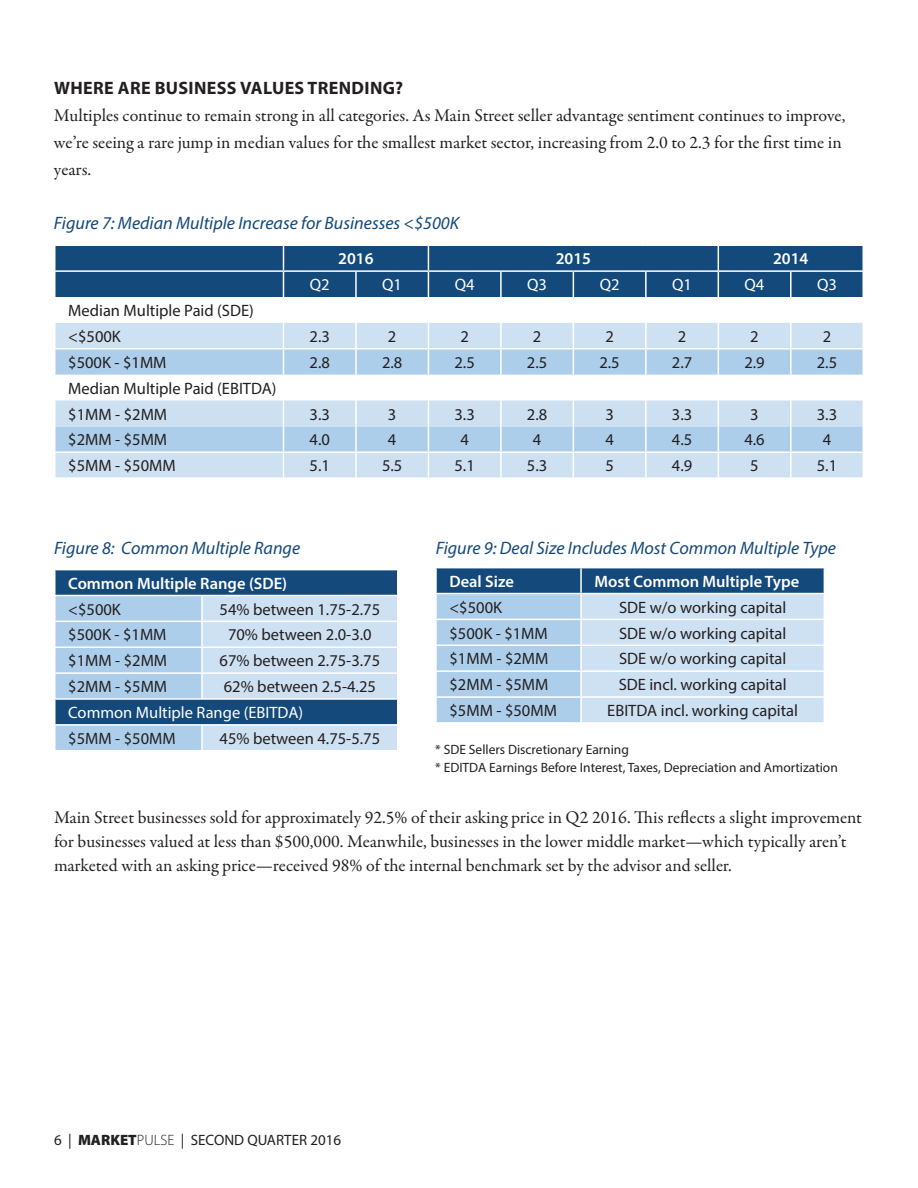
<style>
.page{position:relative;width:918px;height:1188px;background:#fff}
.page>*{position:absolute;margin:0;border:0;box-sizing:border-box;transform-origin:0 0}
.body{font:18px/27px "Garamond Premr Pro";letter-spacing:-.005em;color:#231f20}
.figure_header{font:italic 18px "Myriad Pro";color:#14497b}
.subhead{font:700 18px "Myriad Pro";letter-spacing:.02em;color:#231f20}
.table_text{font:16.5px "Myriad Pro";color:#231f20}
.table_text-2{font:600 16.5px "Myriad Pro";color:#fff}
.table_text-3{font:16.5px "Myriad Pro";color:#fff}
.t1{font:15px "Myriad Pro";color:#231f20}
.table_text-4{font:13.5px "Myriad Pro";color:#231f20}
.s1{font-weight:900}
.s2{font-weight:300}
</style>
<div class="page">
<div style="left:56px;top:323px;width:806px;height:25px;background:#cee1f3"></div>
<svg style="left:56px;top:349px;width:806px;height:26px;background:#afcfeb"></svg>
<svg style="left:55px;top:245px;width:808px;height:52px;background:#225483"></svg>
<hr style="left:791px;top:270px;width:73px;height:2px;background:#fff">
<hr style="left:790px;top:272px;width:2px;height:25px;background:#fff">
<hr style="left:862px;top:272px;width:2px;height:25px;background:#fff">
<hr style="left:355px;top:323px;width:2px;height:25px;background:#fff">
<hr style="left:500px;top:323px;width:2px;height:25px;background:#fff">
<hr style="left:645px;top:323px;width:2px;height:25px;background:#fff">
<hr style="left:790px;top:323px;width:2px;height:25px;background:#fff">
<svg style="left:283px;top:323px;width:1px;height:52px"></svg>
<hr style="left:355px;top:349px;width:2px;height:26px;background:#fff">
<svg style="left:428px;top:323px;width:1px;height:52px"></svg>
<hr style="left:500px;top:349px;width:2px;height:26px;background:#fff">
<svg style="left:573px;top:323px;width:1px;height:52px"></svg>
<hr style="left:645px;top:349px;width:2px;height:26px;background:#fff">
<svg style="left:718px;top:323px;width:1px;height:52px"></svg>
<hr style="left:790px;top:349px;width:2px;height:26px;background:#fff">
<svg style="left:55px;top:400px;width:808px;height:77px;background:#c4dbf0"></svg>
<hr style="left:791px;top:451px;width:73px;height:2px;background:#fff">
<hr style="left:790px;top:453px;width:2px;height:24px;background:#fff">
<hr style="left:862px;top:453px;width:2px;height:24px;background:#fff">
<svg style="left:56px;top:570px;width:341px;height:25px;background:#194d7e"></svg>
<svg style="left:56px;top:596px;width:341px;height:154px;background:#a3c1dc"></svg>
<hr style="left:201px;top:596px;width:2px;height:25px;background:#fff">
<hr style="left:54px;top:621px;width:148px;height:1px;background:#fff">
<hr style="left:202px;top:621px;width:197px;height:1px;background:#fff">
<hr style="left:201px;top:622px;width:2px;height:24px;background:#fff">
<hr style="left:54px;top:646px;width:148px;height:2px;background:#fff">
<hr style="left:202px;top:646px;width:197px;height:2px;background:#fff">
<hr style="left:201px;top:648px;width:2px;height:24px;background:#fff">
<hr style="left:54px;top:672px;width:148px;height:2px;background:#fff">
<hr style="left:202px;top:672px;width:197px;height:2px;background:#fff">
<hr style="left:201px;top:674px;width:2px;height:24px;background:#fff">
<hr style="left:54px;top:698px;width:148px;height:2px;background:#fff">
<hr style="left:202px;top:698px;width:197px;height:2px;background:#fff">
<hr style="left:54px;top:724px;width:148px;height:2px;background:#fff">
<hr style="left:202px;top:724px;width:197px;height:2px;background:#fff">
<hr style="left:201px;top:726px;width:2px;height:24px;background:#fff">
<svg style="left:436px;top:568px;width:389px;height:154px;background:#aac5de"></svg>
<p class="subhead" style="left:54px;top:77px;width:351px">WHERE ARE BUSINESS VALUES TRENDING?</p>
<p class="body" style="left:54px;top:103px;width:793px">Multiples continue to remain strong in all categories. As Main Street seller advantage sentiment continues to improve, we’re seeing a rare jump in median values for the smallest market sector, increasing from 2.0 to 2.3 for the first time in years.</p>
<p class="figure_header" style="left:54px;top:212px;width:407px">Figure 7: Median Multiple Increase for Businesses &lt;$500K</p>
<p class="table_text-2" style="left:338px;top:248px;width:37px">2016</p>
<p class="table_text-2" style="left:556px;top:248px;width:37px">2015</p>
<p class="table_text-2" style="left:773px;top:248px;width:37px">2014</p>
<p class="table_text-3" style="left:310px;top:275px;width:21px">Q2</p>
<p class="table_text-3" style="left:382px;top:275px;width:21px">Q1</p>
<p class="table_text-3" style="left:455px;top:275px;width:21px">Q4</p>
<p class="table_text-3" style="left:527px;top:275px;width:21px">Q3</p>
<p class="table_text-3" style="left:600px;top:275px;width:21px">Q2</p>
<p class="table_text-3" style="left:672px;top:275px;width:21px">Q1</p>
<p class="table_text-3" style="left:745px;top:275px;width:21px">Q4</p>
<p class="table_text-3" style="left:817px;top:275px;width:21px">Q3</p>
<p class="table_text" style="left:68px;top:300px;width:187px">Median Multiple Paid (SDE)</p>
<p class="table_text" style="left:68px;top:326px;width:54px">&lt;$500K</p>
<p class="table_text" style="left:310px;top:326px;width:22px">2.3</p>
<p class="table_text" style="left:388px;top:326px;width:10px">2</p>
<p class="table_text" style="left:460px;top:326px;width:10px">2</p>
<p class="table_text" style="left:533px;top:326px;width:10px">2</p>
<p class="table_text" style="left:605px;top:326px;width:10px">2</p>
<p class="table_text" style="left:678px;top:326px;width:10px">2</p>
<p class="table_text" style="left:750px;top:326px;width:10px">2</p>
<p class="table_text" style="left:823px;top:326px;width:10px">2</p>
<p class="table_text" style="left:68px;top:352px;width:100px">$500K - $1MM</p>
<p class="table_text" style="left:310px;top:352px;width:22px">2.8</p>
<p class="table_text" style="left:382px;top:352px;width:22px">2.8</p>
<p class="table_text" style="left:454px;top:352px;width:22px">2.5</p>
<p class="table_text" style="left:527px;top:352px;width:22px">2.5</p>
<p class="table_text" style="left:599px;top:352px;width:22px">2.5</p>
<p class="table_text" style="left:672px;top:352px;width:22px">2.7</p>
<p class="table_text" style="left:744px;top:352px;width:22px">2.9</p>
<p class="table_text" style="left:817px;top:352px;width:22px">2.5</p>
<p class="table_text" style="left:68px;top:378px;width:210px">Median Multiple Paid (EBITDA)</p>
<p class="table_text" style="left:68px;top:404px;width:100px">$1MM - $2MM</p>
<p class="table_text" style="left:310px;top:404px;width:22px">3.3</p>
<p class="table_text" style="left:388px;top:404px;width:10px">3</p>
<p class="table_text" style="left:454px;top:404px;width:22px">3.3</p>
<p class="table_text" style="left:527px;top:404px;width:22px">2.8</p>
<p class="table_text" style="left:605px;top:404px;width:10px">3</p>
<p class="table_text" style="left:672px;top:404px;width:22px">3.3</p>
<p class="table_text" style="left:750px;top:404px;width:10px">3</p>
<p class="table_text" style="left:817px;top:404px;width:22px">3.3</p>
<p class="table_text" style="left:68px;top:430px;width:100px">$2MM - $5MM</p>
<p class="table_text" style="left:310px;top:430px;width:22px">4.0</p>
<p class="table_text" style="left:388px;top:430px;width:10px">4</p>
<p class="table_text" style="left:460px;top:430px;width:10px">4</p>
<p class="table_text" style="left:533px;top:430px;width:10px">4</p>
<p class="table_text" style="left:605px;top:430px;width:10px">4</p>
<p class="table_text" style="left:672px;top:430px;width:22px">4.5</p>
<p class="table_text" style="left:744px;top:430px;width:22px">4.6</p>
<p class="table_text" style="left:823px;top:430px;width:10px">4</p>
<p class="table_text" style="left:68px;top:456px;width:109px">$5MM - $50MM</p>
<p class="table_text" style="left:310px;top:456px;width:22px">5.1</p>
<p class="table_text" style="left:382px;top:456px;width:22px">5.5</p>
<p class="table_text" style="left:454px;top:456px;width:22px">5.1</p>
<p class="table_text" style="left:527px;top:456px;width:22px">5.3</p>
<p class="table_text" style="left:605px;top:456px;width:10px">5</p>
<p class="table_text" style="left:672px;top:456px;width:22px">4.9</p>
<p class="table_text" style="left:750px;top:456px;width:10px">5</p>
<p class="table_text" style="left:817px;top:456px;width:22px">5.1</p>
<p class="figure_header" style="left:54px;top:537px;width:248px">Figure 8: Common Multiple Range</p>
<p class="table_text-2" style="left:68px;top:573px;width:221px">Common Multiple Range (SDE)</p>
<p class="table_text" style="left:68px;top:599px;width:54px">&lt;$500K</p>
<p class="table_text" style="left:220px;top:599px;width:162px">54% between 1.75-2.75</p>
<p class="table_text" style="left:68px;top:625px;width:100px">$500K - $1MM</p>
<p class="table_text" style="left:228px;top:625px;width:145px">70% between 2.0-3.0</p>
<p class="table_text" style="left:68px;top:651px;width:100px">$1MM - $2MM</p>
<p class="table_text" style="left:220px;top:651px;width:162px">67% between 2.75-3.75</p>
<p class="table_text" style="left:68px;top:677px;width:100px">$2MM - $5MM</p>
<p class="table_text" style="left:224px;top:677px;width:154px">62% between 2.5-4.25</p>
<p class="table_text-3" style="left:68px;top:702px;width:236px">Common Multiple Range (EBITDA)</p>
<p class="table_text" style="left:68px;top:728px;width:109px">$5MM - $50MM</p>
<p class="table_text" style="left:220px;top:728px;width:162px">45% between 4.75-5.75</p>
<p class="figure_header" style="left:436px;top:537px;width:402px">Figure 9: Deal Size Includes Most Common Multiple Type</p>
<p class="table_text-2" style="left:449px;top:571px;width:66px">Deal Size</p>
<p class="table_text-2" style="left:595px;top:571px;width:206px">Most Common Multiple Type</p>
<p class="table_text" style="left:449px;top:597px;width:54px">&lt;$500K</p>
<p class="table_text" style="left:619px;top:597px;width:169px">SDE w/o working capital</p>
<p class="table_text" style="left:449px;top:623px;width:100px">$500K - $1MM</p>
<p class="table_text" style="left:619px;top:623px;width:169px">SDE w/o working capital</p>
<p class="table_text" style="left:449px;top:649px;width:100px">$1MM - $2MM</p>
<p class="table_text" style="left:619px;top:649px;width:169px">SDE w/o working capital</p>
<p class="table_text" style="left:449px;top:675px;width:100px">$2MM - $5MM</p>
<p class="table_text" style="left:619px;top:675px;width:169px">SDE incl. working capital</p>
<p class="table_text" style="left:449px;top:700px;width:109px">$5MM - $50MM</p>
<p class="table_text" style="left:607px;top:700px;width:192px">EBITDA incl. working capital</p>
<p class="table_text-4" style="left:435px;top:741px;width:195px">* SDE Sellers Discretionary Earning</p>
<p class="table_text-4" style="left:435px;top:759px;width:404px">* EDITDA Earnings Before Interest, Taxes, Depreciation and Amortization</p>
<p class="body" style="left:54px;top:806px;width:810px;line-height:24px">Main Street businesses sold for approximately 92.5% of their asking price in Q2 2016. This reflects a slight improvement for businesses valued at less than $500,000. Meanwhile, businesses in the lower middle market—which typically aren’t marketed with an asking price—received 98% of the internal benchmark set by the advisor and seller.</p>
<p class="t1" style="left:54px;top:1131px;width:289px">6 | <span class="s1">MARKET</span><span class="s2">PULSE</span> | SECOND QUARTER 2016</p>
</div>
